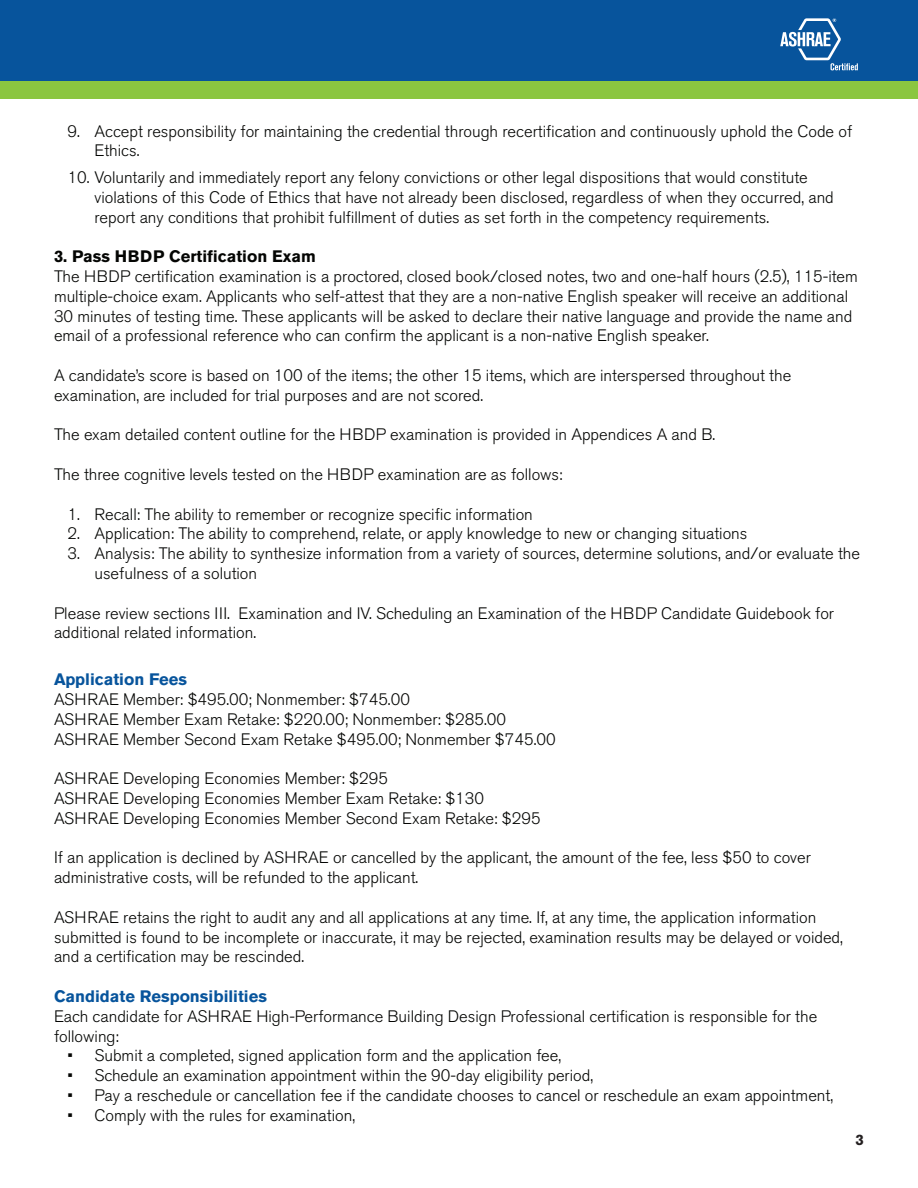
<style>
.page{position:relative;width:918px;height:1188px;background:#fff}
.page>*{position:absolute;margin:0;border:0;box-sizing:border-box;transform-origin:0 0}
.t1{font:300 16.5px/19.8px "Akzidenz Grotesk BE";color:#040503}
.t2{font:700 16.5px "Akzidenz Grotesk BE";color:#07549c}
.t3{font:700 16.5px "Akzidenz Grotesk BE";color:#040503}
.t4{font:700 15px "Akzidenz Grotesk BE";color:#231f20}
</style>
<div class="page">
<div style="left:0;top:0;width:918px;height:89px;background:#07549c"></div>
<svg style="left:780px;top:18px;width:78px;height:52px"></svg>
<div style="left:0;top:82px;width:918px;height:17px;background:#8bc640"></div>
<p class="t1" style="left:94px;top:121px;width:759px;text-indent:-27px">9. Accept responsibility for maintaining the credential through recertification and continuously uphold the Code of<br>Ethics.</p>
<p class="t1" style="left:94px;top:168px;width:741px;text-indent:-27px">10. Voluntarily and immediately report any felony convictions or other legal dispositions that would constitute violations of this Code of Ethics that have not already been disclosed, regardless of when they occurred, and report any conditions that prohibit fulfillment of duties as set forth in the competency requirements.</p>
<p class="t3" style="left:54px;top:247px;width:263px">3. Pass HBDP Certification Exam</p>
<p class="t1" style="left:54px;top:267px;width:805px">The HBDP certification examination is a proctored, closed book/closed notes, two and one-half hours (2.5), 115-item</p>
<p class="t1" style="left:54px;top:286px;width:800px">multiple-choice exam. Applicants who self-attest that they are a non-native English speaker will receive an additional<br>30 minutes of testing time. These applicants will be asked to declare their native language and provide the name and email of a professional reference who can confirm the applicant is a non-native English speaker.</p>
<p class="t1" style="left:54px;top:366px;width:739px">A candidate’s score is based on 100 of the items; the other 15 items, which are interspersed throughout the</p>
<p class="t1" style="left:54px;top:385px;width:431px">examination, are included for trial purposes and are not scored.</p>
<p class="t1" style="left:54px;top:425px;width:663px">The exam detailed content outline for the HBDP examination is provided in Appendices A and B.</p>
<p class="t1" style="left:54px;top:465px;width:510px">The three cognitive levels tested on the HBDP examination are as follows:</p>
<p class="t1" style="left:68px;top:504px;width:467px">1. Recall: The ability to remember or recognize specific information</p>
<p class="t1" style="left:68px;top:524px;width:681px">2. Application: The ability to comprehend, relate, or apply knowledge to new or changing situations</p>
<p class="t1" style="left:94px;top:544px;width:767px;text-indent:-27px">3. Analysis: The ability to synthesize information from a variety of sources, determine solutions, and/or evaluate the usefulness of a solution</p>
<p class="t1" style="left:54px;top:603px;width:782px">Please review sections III. Examination and IV. Scheduling an Examination of the HBDP Candidate Guidebook for additional related information.</p>
<p class="t2" style="left:54px;top:670px;width:135px">Application Fees</p>
<p class="t1" style="left:54px;top:690px;width:357px">ASHRAE Member: $495.00; Nonmember: $745.00</p>
<p class="t1" style="left:54px;top:709px;width:454px">ASHRAE Member Exam Retake: $220.00; Nonmember: $285.00</p>
<p class="t1" style="left:54px;top:729px;width:503px">ASHRAE Member Second Exam Retake $495.00; Nonmember $745.00</p>
<p class="t1" style="left:54px;top:769px;width:336px">ASHRAE Developing Economies Member: $295</p>
<p class="t1" style="left:54px;top:789px;width:432px">ASHRAE Developing Economies Member Exam Retake: $130</p>
<p class="t1" style="left:54px;top:808px;width:488px">ASHRAE Developing Economies Member Second Exam Retake: $295</p>
<p class="t1" style="left:54px;top:848px;width:758px">If an application is declined by ASHRAE or cancelled by the applicant, the amount of the fee, less $50 to cover administrative costs, will be refunded to the applicant.</p>
<p class="t1" style="left:54px;top:907px;width:791px">ASHRAE retains the right to audit any and all applications at any time. If, at any time, the application information submitted is found to be incomplete or inaccurate, it may be rejected, examination results may be delayed or voided, and a certification may be rescinded.</p>
<p class="t2" style="left:54px;top:987px;width:215px">Candidate Responsibilities</p>
<p class="t1" style="left:54px;top:1006px;width:765px">Each candidate for ASHRAE High-Performance Building Design Professional certification is responsible for the following:</p>
<p class="t1" style="left:68px;top:1046px;width:495px">• Submit a completed, signed application form and the application fee,</p>
<p class="t1" style="left:68px;top:1066px;width:527px">• Schedule an examination appointment within the 90-day eligibility period,</p>
<p class="t1" style="left:68px;top:1086px;width:767px">• Pay a reschedule or cancellation fee if the candidate chooses to cancel or reschedule an exam appointment,</p>
<p class="t1" style="left:68px;top:1105px;width:289px">• Comply with the rules for examination,</p>
<p class="t4" style="left:856px;top:1131px;width:10px">3</p>
</div>
